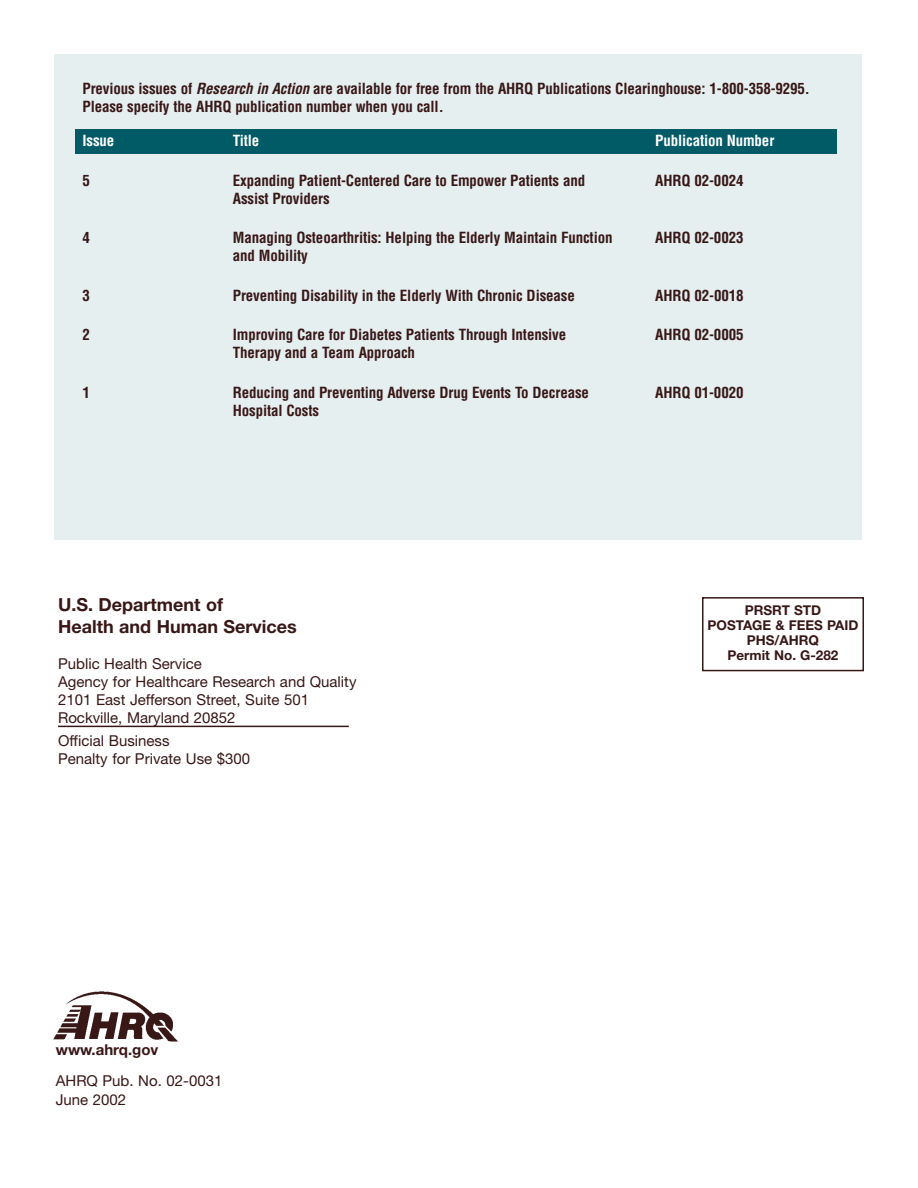
<style>
.page{position:relative;width:918px;height:1188px;background:#fff}
.page>*{position:absolute;margin:0;border:0;box-sizing:border-box;transform-origin:0 0}
.t1{font:700 18px/21.6px "Helvetica Neue";color:#381717}
.t2{font:700 condensed 15px/18px "Helvetica";letter-spacing:-.01em;color:#381717}
.t3{font:15px/18px "Helvetica Neue";color:#381717}
.t4{font:700 condensed 15px "Helvetica";letter-spacing:-.01em;color:#fff}
.t5{font:700 15px "Helvetica Neue";color:#381717}
.t6{font:700 13.5px/15px "Helvetica Neue";color:#381717;text-align:center}
.s1{font-style:italic}
</style>
<div class="page">
<div style="left:54px;top:54px;width:808px;height:486px;background:#e6eff0"></div>
<div style="left:76px;top:129px;width:761px;height:25px;background:#005b67"></div>
<hr style="left:58px;top:726px;width:291px;height:1px;background:#381717">
<img style="left:53px;top:991px;width:125px;height:51px">
<div style="left:702px;top:597px;width:162px;height:74px;border:2px solid #381717"></div>
<p class="t2" style="left:82px;top:81px;width:729px">Previous issues of <span class="s1">Research in Action</span> are available for free from the AHRQ Publications Clearinghouse: 1-800-358-9295.<br>Please specify the AHRQ publication number when you call.</p>
<p class="t4" style="left:82px;top:135px;width:33px">Issue</p>
<p class="t4" style="left:233px;top:135px;width:28px">Title</p>
<p class="t4" style="left:655px;top:135px;width:121px">Publication Number</p>
<p class="t2" style="left:82px;top:172px;width:9px">5</p>
<p class="t2" style="left:233px;top:172px;width:354px">Expanding Patient-Centered Care to Empower Patients and</p>
<p class="t2" style="left:655px;top:172px;width:90px">AHRQ 02-0024</p>
<p class="t2" style="left:233px;top:190px;width:98px">Assist Providers</p>
<p class="t2" style="left:82px;top:230px;width:9px">4</p>
<p class="t2" style="left:233px;top:230px;width:381px">Managing Osteoarthritis: Helping the Elderly Maintain Function</p>
<p class="t2" style="left:655px;top:230px;width:90px">AHRQ 02-0023</p>
<p class="t2" style="left:233px;top:248px;width:76px">and Mobility</p>
<p class="t2" style="left:82px;top:288px;width:9px">3</p>
<p class="t2" style="left:233px;top:288px;width:344px">Preventing Disability in the Elderly With Chronic Disease</p>
<p class="t2" style="left:655px;top:288px;width:90px">AHRQ 02-0018</p>
<p class="t2" style="left:82px;top:327px;width:9px">2</p>
<p class="t2" style="left:233px;top:327px;width:335px">Improving Care for Diabetes Patients Through Intensive</p>
<p class="t2" style="left:655px;top:327px;width:90px">AHRQ 02-0005</p>
<p class="t2" style="left:233px;top:345px;width:184px">Therapy and a Team Approach</p>
<p class="t2" style="left:82px;top:385px;width:9px">1</p>
<p class="t2" style="left:233px;top:385px;width:358px">Reducing and Preventing Adverse Drug Events To Decrease</p>
<p class="t2" style="left:655px;top:385px;width:90px">AHRQ 01-0020</p>
<p class="t2" style="left:233px;top:403px;width:88px">Hospital Costs</p>
<p class="t1" style="left:58px;top:596px;width:240px">U.S. Department of<br>Health and Human Services</p>
<p class="t3" style="left:58px;top:656px;width:300px">Public Health Service<br>Agency for Healthcare Research and Quality<br>2101 East Jefferson Street, Suite 501<br>Rockville, Maryland 20852</p>
<p class="t3" style="left:58px;top:733px;width:194px">Official Business<br>Penalty for Private Use $300</p>
<p class="t5" style="left:56px;top:1045px;width:104px">www.ahrq.gov</p>
<p class="t3" style="left:56px;top:1072px;width:168px;line-height:19.5px">AHRQ Pub. No. 02-0031<br>June 2002</p>
<p class="t6" style="left:708px;top:604px;width:152px">PRSRT STD<br>POSTAGE &amp; FEES PAID<br>PHS/AHRQ<br>Permit No. G-282</p>
</div>
